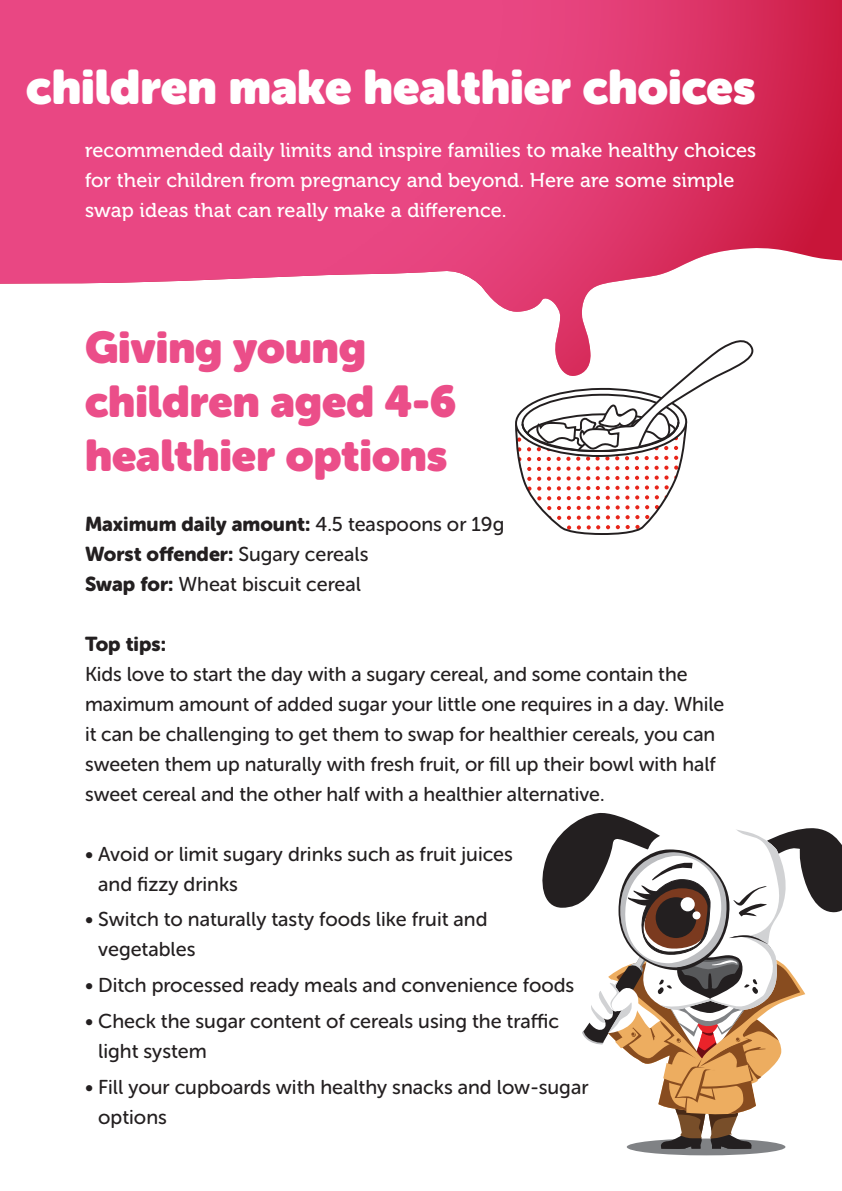
<style>
.page{position:relative;width:842px;height:1191px;background:#fff}
.page>*{position:absolute;margin:0;border:0;box-sizing:border-box;transform-origin:0 0}
.t1{font:48px "Museo Sans Rounded";color:#fff}
.t2{font:44px/54px "Museo Sans Rounded";color:#eb4e89}
.t3{font:20px/30px "Museo Sans Rounded 500";letter-spacing:-.005em;color:#231f20}
.t4{font:20px/30px "Museo 500";letter-spacing:.005em;color:#fff}
.t5{font:20px/30px "Museo Sans Rounded 900";color:#231f20}
.s1{font-family:"Museo Sans Rounded 500"}
.s2{font-family:"Museo Sans Rounded 900"}
</style>
<div class="page">
<svg style="left:0;top:0;width:842px;height:334px;fill:#e94783"></svg>
<svg style="left:515px;top:334px;width:239px;height:201px"></svg>
<div style="left:627px;top:1138px;width:158px;height:17px;background:#808285;border-radius:50%"></div>
<svg style="left:542px;top:813px;width:300px;height:336px"></svg>
<h1 class="t1" style="left:26px;top:59px;width:731px">children make healthier choices</h1>
<p class="t4" style="left:85px;top:135px;width:673px">recommended daily limits and inspire families to make healthy choices for their children from pregnancy and beyond. Here are some simple swap ideas that can really make a difference.</p>
<h2 class="t2" style="left:85px;top:320px;width:373px">Giving young children aged 4-6 healthier options</h2>
<p class="t5" style="left:85px;top:509px;width:421px">Maximum daily amount: <span class="s1">4.5 teaspoons or 19g<br></span>Worst offender: <span class="s1">Sugary cereals</span></p>
<p class="t3" style="left:85px;top:569px;width:277px"><span class="s2">Swap for:</span> Wheat biscuit cereal</p>
<p class="t5" style="left:85px;top:629px;width:83px">Top tips:</p>
<p class="t3" style="left:85px;top:659px;width:641px">Kids love to start the day with a sugary cereal, and some contain the maximum amount of added sugar your little one requires in a day. While it can be challenging to get them to swap for healthier cereals, you can sweeten them up naturally with fresh fruit, or fill up their bowl with half sweet cereal and the other half with a healthier alternative.</p>
<p class="t3" style="left:98px;top:839px;width:416px;text-indent:-13px">• Avoid or limit sugary drinks such as fruit juices and fizzy drinks</p>
<p class="t3" style="left:98px;top:904px;width:391px;text-indent:-13px">• Switch to naturally tasty foods like fruit and vegetables</p>
<p class="t3" style="left:85px;top:970px;width:491px">• Ditch processed ready meals and convenience foods</p>
<p class="t3" style="left:98px;top:1006px;width:462px;text-indent:-13px">• Check the sugar content of cereals using the traffic light system</p>
<p class="t3" style="left:98px;top:1071px;width:492px;text-indent:-13px">• Fill your cupboards with healthy snacks and low-sugar options</p>
</div>
